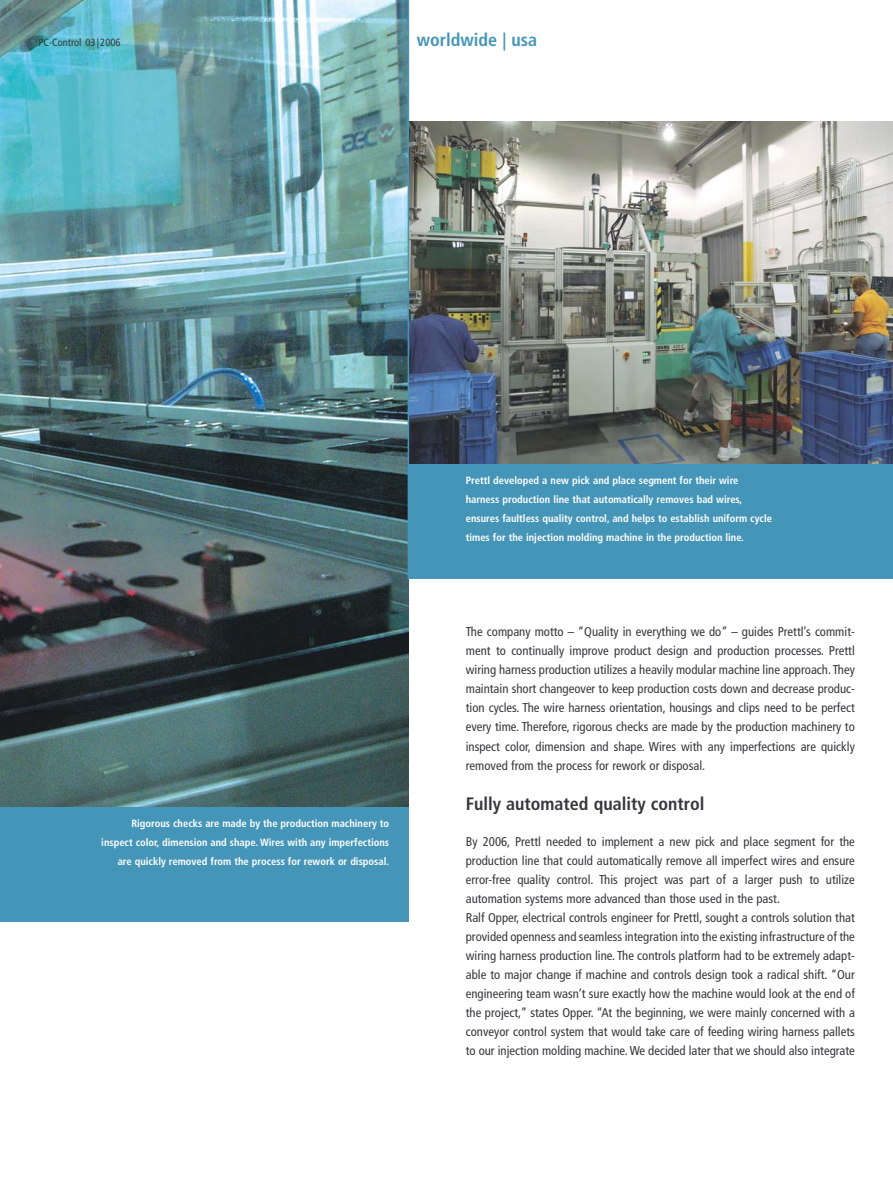
<style>
.page{position:relative;width:893px;height:1191px;background:#fff}
.page>*{position:absolute;margin:0;border:0;box-sizing:border-box;transform-origin:0 0}
.t1{font:700 condensed 18px "Frutiger";color:#363739}
.t2{font:700 condensed 18px "Frutiger";color:#4595b8}
.t3{font:condensed 12.75px/19px "Frutiger";color:#363739;text-align:justify}
.t4{font:700 condensed 10.5px/19px "Frutiger";color:#fff;text-align:right}
.t5{font:condensed 10.5px "Frutiger";color:#363739}
</style>
<div class="page">
<img style="left:0;top:0;width:893px;height:922px">
<p class="t5" style="left:38px;top:38px;width:84px">PC-Control 03 | 2006</p>
<h1 class="t2" style="left:417px;top:32px;width:122px">worldwide | usa</h1>
<p class="t4" style="left:101px;top:814px;width:289px">Rigorous checks are made by the production machinery to inspect color, dimension and shape. Wires with any imperfections are quickly removed from the process for rework or disposal.</p>
<p class="t4" style="left:466px;top:472px;width:308px;text-align:left">Prettl developed a new pick and place segment for their wire harness production line that automatically removes bad wires, ensures faultless quality control, and helps to establish uniform cycle times for the injection molding machine in the production line.</p>
<p class="t3" style="left:466px;top:623px;width:391px">The company motto – “Quality in everything we do” – guides Prettl’s commit&shy;ment to continually improve product design and production processes. Prettl wiring harness production utilizes a heavily modular machine line approach. They maintain short changeover to keep production costs down and decrease produc&shy;tion cycles. The wire harness orientation, housings and clips need to be perfect every time. Therefore, rigorous checks are made by the production machinery to inspect color, dimension and shape. Wires with any imperfections are quickly removed from the process for rework or disposal.</p>
<h1 class="t1" style="left:466px;top:796px;width:240px">Fully automated quality control</h1>
<p class="t3" style="left:466px;top:833px;width:391px;text-align:left">By 2006, Prettl needed to implement a new pick and place segment for the production line that could automatically remove all imperfect wires and ensure error-free quality control. This project was part of a larger push to utilize automation systems more advanced than those used in the past.<br>Ralf Opper, electrical controls engineer for Prettl, sought a controls solution that provided openness and seamless integration into the existing infrastructure of the wiring harness production line. The controls platform had to be extremely adapt&shy;able to major change if machine and controls design took a radical shift. “Our engineering team wasn’t sure exactly how the machine would look at the end of the project,” states Opper. “At the beginning, we were mainly concerned with a conveyor control system that would take care of feeding wiring harness pallets to our injection molding machine. We decided later that we should also integrate</p>
</div>
